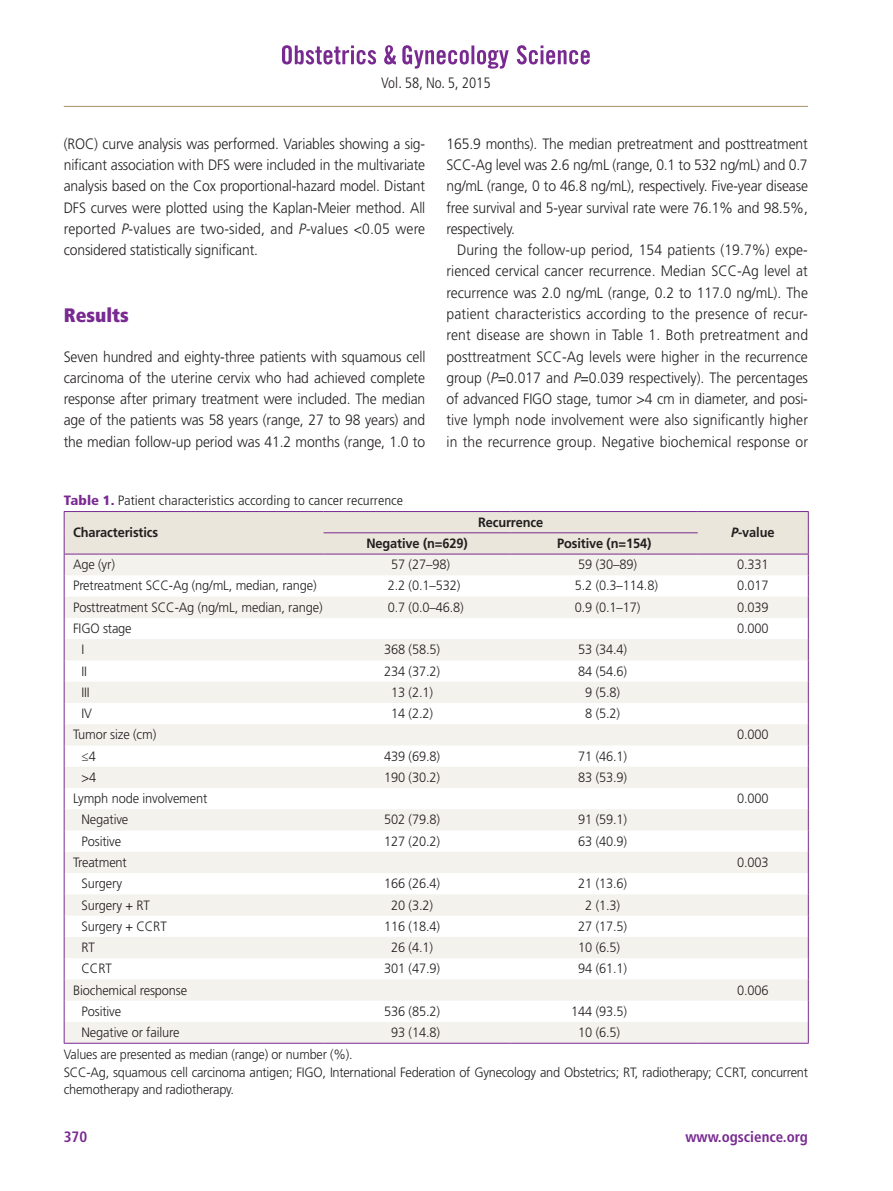
<style>
.page{position:relative;width:893px;height:1191px;background:#fff}
.page>*{position:absolute;margin:0;border:0;box-sizing:border-box;transform-origin:0 0}
.t1{font:900 condensed 19.5px "Frutiger LT Std";color:#792a91}
.t2{font:300 15px/21.3px "Frutiger LT Std";letter-spacing:-.01em;color:#231f20;text-align:justify;scale:.93 1}
.t3{font:700 condensed 15px "Frutiger LT Std";color:#792a91}
.t4{font:300 condensed 15px "Frutiger LT Std";color:#231f20}
.t5{font:300 13.5px "Frutiger LT Std";letter-spacing:-.01em;color:#231f20;scale:.95 1}
.t6{font:300 13.5px/18px "Frutiger LT Std";letter-spacing:-.01em;color:#231f20;scale:.93 1}
.t7{font:700 13.5px "Frutiger LT Std";letter-spacing:-.01em;color:#231f20;scale:.95 1}
.t8{font:300 condensed 13.5px "Frutiger LT Std";color:#231f20;scale:1.1 1}
.s1{font-style:italic}
.s2{font-weight:900;color:#792a91}
</style>
<div class="page">
<hr style="left:64px;top:106px;width:744px;height:1px;background:#ad9676">
<svg style="left:517px;top:45px;width:73px;height:19px"></svg>
<svg style="left:402px;top:45px;width:107px;height:24px"></svg>
<svg style="left:282px;top:45px;width:114px;height:19px"></svg>
<svg style="left:64px;top:511px;width:745px;height:531px"></svg>
<hr style="left:64px;top:1042px;width:260px;height:1px;background:#792a91">
<hr style="left:324px;top:1042px;width:187px;height:1px;background:#792a91">
<hr style="left:511px;top:1042px;width:187px;height:1px;background:#792a91">
<hr style="left:698px;top:1042px;width:111px;height:1px;background:#792a91">
<p class="t4" style="left:381px;top:74px;width:111px">Vol. 58, No. 5, 2015</p>
<p class="t2" style="left:64px;top:133px;width:390px">(ROC) curve analysis was performed. Variables showing a sig&shy;nificant association with DFS were included in the multivariate analysis based on the Cox proportional-hazard model. Distant DFS curves were plotted using the Kaplan-Meier method. All reported <span class="s1">P</span>-values are two-sided, and <span class="s1">P</span>-values &lt;0.05 were considered statistically significant.</p>
<h1 class="t1" style="left:64px;top:304px;width:66px">Results</h1>
<p class="t2" style="left:64px;top:346px;width:390px">Seven hundred and eighty-three patients with squamous cell carcinoma of the uterine cervix who had achieved complete response after primary treatment were included. The median age of the patients was 58 years (range, 27 to 98 years) and the median follow-up period was 41.2 months (range, 1.0 to</p>
<p class="t2" style="left:446px;top:133px;width:390px">165.9 months). The median pretreatment and posttreatment SCC-Ag level was 2.6 ng/mL (range, 0.1 to 532 ng/mL) and 0.7 ng/mL (range, 0 to 46.8 ng/mL), respectively. Five-year disease free survival and 5-year survival rate were 76.1% and 98.5%, respectively.</p>
<p class="t2" style="left:446px;top:239px;width:390px;text-indent:11px">During the follow-up period, 154 patients (19.7%) expe&shy;rienced cervical cancer recurrence. Median SCC-Ag level at recurrence was 2.0 ng/mL (range, 0.2 to 117.0 ng/mL). The patient characteristics according to the presence of recur&shy;rent disease are shown in Table 1. Both pretreatment and posttreatment SCC-Ag levels were higher in the recurrence group (<span class="s1">P</span>=0.017 and <span class="s1">P</span>=0.039 respectively). The percentages of advanced FIGO stage, tumor &gt;4 cm in diameter, and posi&shy;tive lymph node involvement were also significantly higher in the recurrence group. Negative biochemical response or</p>
<p class="t8" style="left:64px;top:492px;width:310px"><span class="s2">Table 1.</span> Patient characteristics according to cancer recurrence</p>
<p class="t7" style="left:73px;top:524px;width:91px">Characteristics</p>
<p class="t7" style="left:478px;top:514px;width:70px">Recurrence</p>
<p class="t7" style="left:366px;top:535px;width:108px">Negative (n=629)</p>
<p class="t7" style="left:557px;top:535px;width:101px">Positive (n=154)</p>
<p class="t7" style="left:731px;top:524px;width:47px"><span class="s1">P</span>-value</p>
<p class="t5" style="left:73px;top:557px;width:46px">Age (yr)</p>
<p class="t5" style="left:391px;top:557px;width:63px">57 (27–98)</p>
<p class="t5" style="left:578px;top:557px;width:63px">59 (30–89)</p>
<p class="t5" style="left:737px;top:557px;width:35px">0.331</p>
<p class="t5" style="left:73px;top:578px;width:258px">Pretreatment SCC-Ag (ng/mL, median, range)</p>
<p class="t5" style="left:388px;top:578px;width:78px">2.2 (0.1–532)</p>
<p class="t5" style="left:575px;top:578px;width:89px">5.2 (0.3–114.8)</p>
<p class="t5" style="left:737px;top:578px;width:35px">0.017</p>
<p class="t5" style="left:73px;top:599px;width:264px">Posttreatment SCC-Ag (ng/mL, median, range)</p>
<p class="t5" style="left:388px;top:599px;width:82px">0.7 (0.0–46.8)</p>
<p class="t5" style="left:575px;top:599px;width:71px">0.9 (0.1–17)</p>
<p class="t5" style="left:737px;top:599px;width:35px">0.039</p>
<p class="t5" style="left:73px;top:620px;width:63px">FIGO stage</p>
<p class="t5" style="left:737px;top:620px;width:35px">0.000</p>
<p class="t5" style="left:82px;top:642px;width:4px">I</p>
<p class="t5" style="left:384px;top:642px;width:60px">368 (58.5)</p>
<p class="t5" style="left:578px;top:642px;width:53px">53 (34.4)</p>
<p class="t5" style="left:82px;top:663px;width:7px">II</p>
<p class="t5" style="left:384px;top:663px;width:60px">234 (37.2)</p>
<p class="t5" style="left:578px;top:663px;width:53px">84 (54.6)</p>
<p class="t5" style="left:82px;top:684px;width:10px">III</p>
<p class="t5" style="left:391px;top:684px;width:46px">13 (2.1)</p>
<p class="t5" style="left:585px;top:684px;width:38px">9 (5.8)</p>
<p class="t5" style="left:82px;top:705px;width:13px">IV</p>
<p class="t5" style="left:391px;top:705px;width:46px">14 (2.2)</p>
<p class="t5" style="left:585px;top:705px;width:38px">8 (5.2)</p>
<p class="t5" style="left:73px;top:727px;width:89px">Tumor size (cm)</p>
<p class="t5" style="left:737px;top:727px;width:35px">0.000</p>
<p class="t5" style="left:82px;top:748px;width:17px">≤4</p>
<p class="t5" style="left:384px;top:748px;width:60px">439 (69.8)</p>
<p class="t5" style="left:578px;top:748px;width:53px">71 (46.1)</p>
<p class="t5" style="left:82px;top:769px;width:17px">&gt;4</p>
<p class="t5" style="left:384px;top:769px;width:60px">190 (30.2)</p>
<p class="t5" style="left:578px;top:769px;width:53px">83 (53.9)</p>
<p class="t5" style="left:73px;top:791px;width:143px">Lymph node involvement</p>
<p class="t5" style="left:737px;top:791px;width:35px">0.000</p>
<p class="t5" style="left:82px;top:812px;width:51px">Negative</p>
<p class="t5" style="left:384px;top:812px;width:60px">502 (79.8)</p>
<p class="t5" style="left:578px;top:812px;width:53px">91 (59.1)</p>
<p class="t5" style="left:82px;top:833px;width:43px">Positive</p>
<p class="t5" style="left:384px;top:833px;width:60px">127 (20.2)</p>
<p class="t5" style="left:578px;top:833px;width:53px">63 (40.9)</p>
<p class="t5" style="left:73px;top:854px;width:58px">Treatment</p>
<p class="t5" style="left:737px;top:854px;width:35px">0.003</p>
<p class="t5" style="left:82px;top:876px;width:44px">Surgery</p>
<p class="t5" style="left:384px;top:876px;width:60px">166 (26.4)</p>
<p class="t5" style="left:578px;top:876px;width:53px">21 (13.6)</p>
<p class="t5" style="left:82px;top:897px;width:73px">Surgery + RT</p>
<p class="t5" style="left:391px;top:897px;width:46px">20 (3.2)</p>
<p class="t5" style="left:585px;top:897px;width:38px">2 (1.3)</p>
<p class="t5" style="left:82px;top:918px;width:91px">Surgery + CCRT</p>
<p class="t5" style="left:384px;top:918px;width:60px">116 (18.4)</p>
<p class="t5" style="left:578px;top:918px;width:53px">27 (17.5)</p>
<p class="t5" style="left:82px;top:939px;width:16px">RT</p>
<p class="t5" style="left:391px;top:939px;width:46px">26 (4.1)</p>
<p class="t5" style="left:578px;top:939px;width:46px">10 (6.5)</p>
<p class="t5" style="left:82px;top:961px;width:33px">CCRT</p>
<p class="t5" style="left:384px;top:961px;width:60px">301 (47.9)</p>
<p class="t5" style="left:578px;top:961px;width:53px">94 (61.1)</p>
<p class="t5" style="left:73px;top:982px;width:122px">Biochemical response</p>
<p class="t5" style="left:737px;top:982px;width:35px">0.006</p>
<p class="t5" style="left:82px;top:1003px;width:43px">Positive</p>
<p class="t5" style="left:384px;top:1003px;width:60px">536 (85.2)</p>
<p class="t5" style="left:571px;top:1003px;width:60px">144 (93.5)</p>
<p class="t5" style="left:82px;top:1024px;width:105px">Negative or failure</p>
<p class="t5" style="left:391px;top:1024px;width:53px">93 (14.8)</p>
<p class="t5" style="left:578px;top:1024px;width:46px">10 (6.5)</p>
<p class="t6" style="left:64px;top:1045px;width:802px">Values are presented as median (range) or number (%).<br>SCC-Ag, squamous cell carcinoma antigen; FIGO, International Federation of Gynecology and Obstetrics; RT, radiotherapy; CCRT, concurrent</p>
<p class="t5" style="left:64px;top:1081px;width:181px">chemotherapy and radiotherapy.</p>
<p class="t3" style="left:64px;top:1128px;width:25px">370</p>
<p class="t3" style="left:685px;top:1128px;width:124px">www.ogscience.org</p>
</div>
